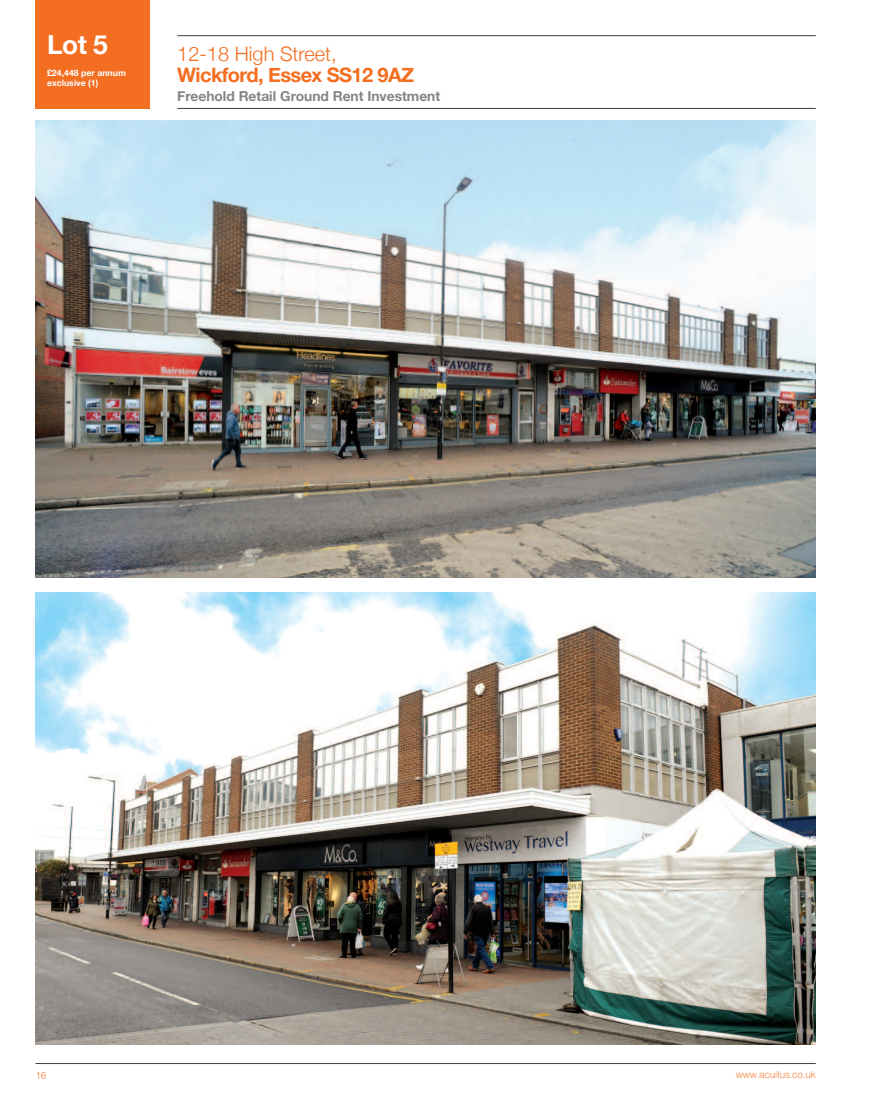
<style>
.page{position:relative;width:869px;height:1099px;background:#fff}
.page>*{position:absolute;margin:0;border:0;box-sizing:border-box;transform-origin:0 0}
.t1{font:700 26.25px "Helvetica Neue";color:#fff}
.t2{font:700 20px "Helvetica Neue";letter-spacing:-.03em;color:#f36e21}
.t3{font:300 20px "Helvetica Neue";color:#f36e21}
.t4{font:700 13.75px "Helvetica Neue";color:#838588}
.t5{font:300 10px "Helvetica";letter-spacing:-.025em;color:#f4833b}
.t6{font:700 8.75px/10px "Helvetica Neue";color:#fff}
</style>
<div class="page">
<div style="left:35px;top:0;width:114px;height:108px;background:#f36e21"></div>
<img style="left:35px;top:120px;width:780px;height:457px">
<img style="left:35px;top:592px;width:780px;height:452px">
<hr style="left:177px;top:35px;width:638px;height:1px;background:#3e3e3f">
<hr style="left:177px;top:108px;width:638px;height:1px;background:#3e3e3f">
<hr style="left:35px;top:1063px;width:780px;height:1px;background:#3e3e3f">
<h1 class="t1" style="left:47px;top:29px;width:62px">Lot 5</h1>
<p class="t6" style="left:47px;top:67px;width:80px">£24,448 per annum exclusive (1)</p>
<h2 class="t3" style="left:177px;top:41px;width:161px">12-18 High Street,</h2>
<h2 class="t2" style="left:177px;top:63px;width:238px">Wickford, Essex SS12 9AZ</h2>
<p class="t4" style="left:177px;top:88px;width:264px">Freehold Retail Ground Rent Investment</p>
<p class="t5" style="left:35px;top:1066px;width:12px">16</p>
<p class="t5" style="left:735px;top:1065px;width:81px">www.acuitus.co.uk</p>
</div>
